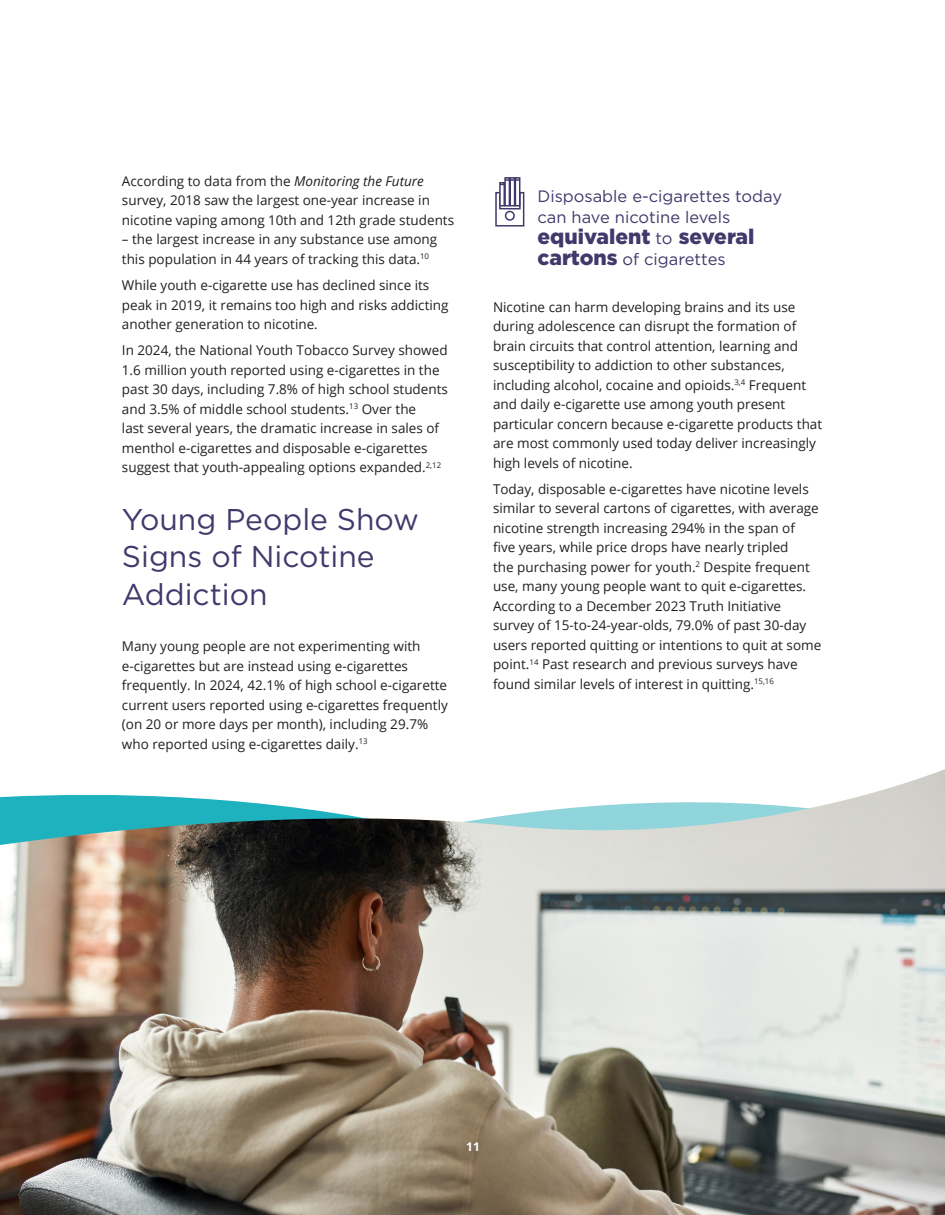
<style>
.page{position:relative;width:945px;height:1215px;background:#fff}
.page>*{position:absolute;margin:0;border:0;box-sizing:border-box;transform-origin:0 0}
.NEW_h2{font:30px/37.5px "Gotham";color:#42386b}
.NEW_body{font:900 21px "Gotham";color:#42386b}
.NEW_body-2{font:16.5px/21px "Gotham";color:#42386b}
.NEW_body-3{font:13.5px/19.5px "Open Sans";color:#231f20}
.NEW_body-4{font:700 12px "Open Sans";color:#fff}
.s1{font-style:italic}
.s2{font-weight:400;font-size:16.5px}
.s3{font-weight:900;font-size:21px}
</style>
<div class="page">
<svg style="left:495px;top:191px;width:30px;height:36px"></svg>
<svg style="left:499px;top:182px;width:5px;height:24px"></svg>
<svg style="left:504px;top:177px;width:6px;height:29px"></svg>
<svg style="left:510px;top:177px;width:5px;height:29px"></svg>
<svg style="left:515px;top:177px;width:5px;height:29px"></svg>
<svg style="left:500px;top:179px;width:20px;height:6px"></svg>
<div style="left:506px;top:211px;width:8px;height:9px;background:#fff;border-radius:50%"></div>
<div style="left:505px;top:211px;width:10px;height:10px;border:2px solid #42386b;border-radius:50%"></div>
<img style="left:0;top:769px;width:945px;height:446px">
<div style="left:460px;top:1135px;width:26px;height:24px;background:#231f20;opacity:.5"></div>
<p class="NEW_body-3" style="left:122px;top:171px;width:334px">According to data from the <span class="s1">Monitoring the Future </span>survey, 2018 saw the largest one-year increase in nicotine vaping among 10th and 12th grade students</p>
<p class="NEW_body-3" style="left:122px;top:229px;width:317px">– the largest increase in any substance use among this population in 44 years of tracking this data.<sup>10</sup></p>
<p class="NEW_body-3" style="left:122px;top:275px;width:328px">While youth e-cigarette use has declined since its peak in 2019, it remains too high and risks addicting another generation to nicotine.</p>
<p class="NEW_body-3" style="left:122px;top:340px;width:328px">In 2024, the National Youth Tobacco Survey showed 1.6 million youth reported using e-cigarettes in the past 30 days, including 7.8% of high school students and 3.5% of middle school students.<sup>13</sup> Over the<br>last several years, the dramatic increase in sales of menthol e-cigarettes and disposable e-cigarettes suggest that youth-appealing options expanded.<sup>2,12</sup></p>
<h2 class="NEW_h2" style="left:122px;top:500px;width:299px">Young People Show<br>Signs of Nicotine<br>Addiction</h2>
<p class="NEW_body-3" style="left:122px;top:636px;width:327px">Many young people are not experimenting with e-cigarettes but are instead using e-cigarettes frequently. In 2024, 42.1% of high school e-cigarette current users reported using e-cigarettes frequently (on 20 or more days per month), including 29.7% who reported using e-cigarettes daily.<sup>13</sup></p>
<p class="NEW_body-2" style="left:537px;top:185px;width:246px">Disposable e-cigarettes today can have nicotine levels</p>
<p class="NEW_body" style="left:537px;top:222px;width:218px">equivalent <span class="s2">to</span> several</p>
<p class="NEW_body-2" style="left:537px;top:248px;width:190px"><span class="s3">cartons</span> of cigarettes</p>
<p class="NEW_body-3" style="left:493px;top:297px;width:331px">Nicotine can harm developing brains and its use during adolescence can disrupt the formation of brain circuits that control attention, learning and susceptibility to addiction to other substances, including alcohol, cocaine and opioids.<sup>3,4</sup> Frequent and daily e-cigarette use among youth present particular concern because e-cigarette products that are most commonly used today deliver increasingly high levels of nicotine.</p>
<p class="NEW_body-3" style="left:493px;top:479px;width:330px">Today, disposable e-cigarettes have nicotine levels similar to several cartons of cigarettes, with average nicotine strength increasing 294% in the span of<br>five years, while price drops have nearly tripled<br>the purchasing power for youth.<sup>2</sup> Despite frequent use, many young people want to quit e-cigarettes.<br>According to a December 2023 Truth Initiative survey of 15-to-24-year-olds, 79.0% of past 30-day users reported quitting or intentions to quit at some point.<sup>14</sup> Past research and previous surveys have found similar levels of interest in quitting.<sup>15,16</sup></p>
<p class="NEW_body-4" style="left:466px;top:1138px;width:15px">11</p>
</div>
